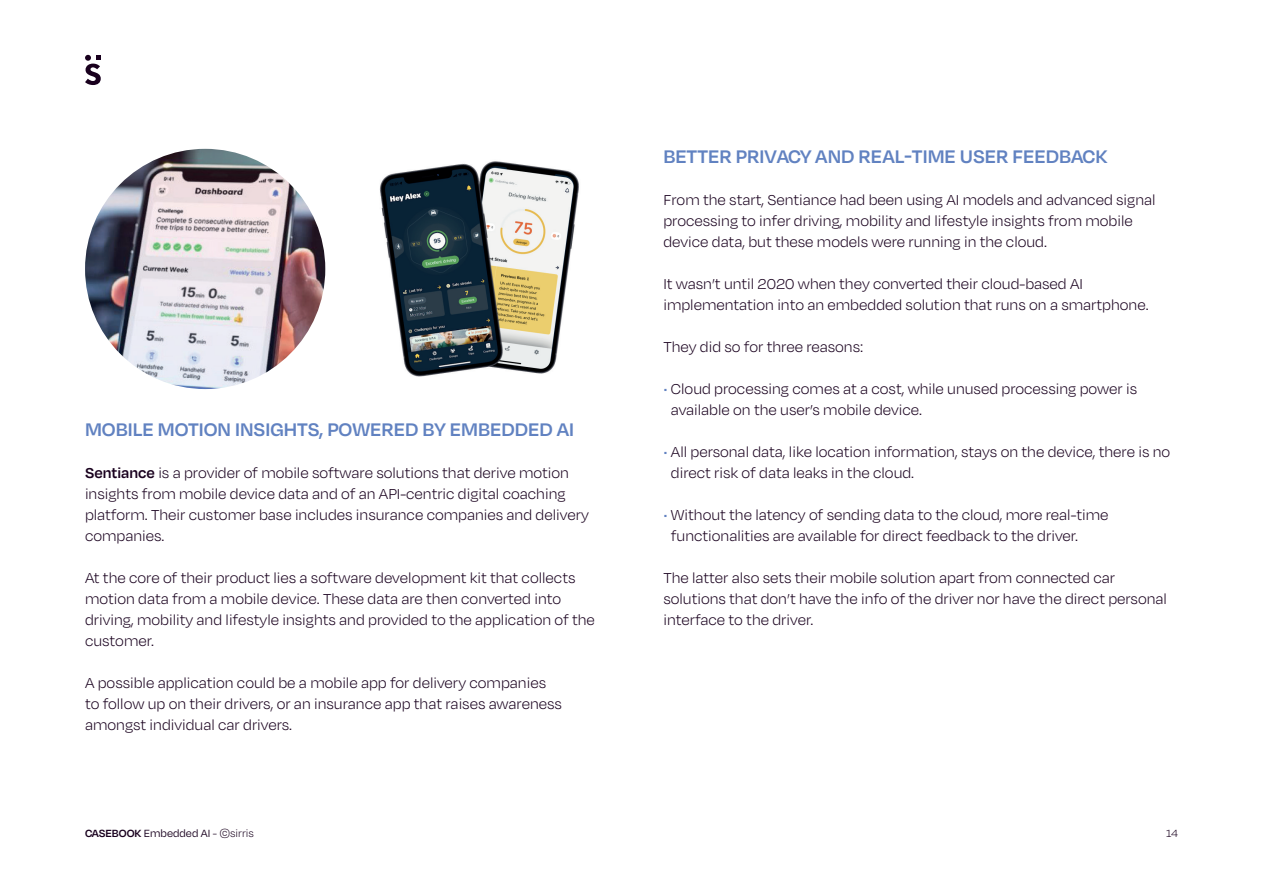
<style>
.page{position:relative;width:1263px;height:893px;background:#fff}
.page>*{position:absolute;margin:0;border:0;box-sizing:border-box;transform-origin:0 0}
.t1{font:600 21px "Degular";color:#6182c1}
.t2{font:300 16.5px/21px "Degular";color:#19001e}
.t3{font:12px "Degular";color:#19001e}
.t4{font:300 12px "Degular";color:#19001e}
.s1{font-weight:600}
.s2{color:#6182c1}
.s3{font-weight:300}
</style>
<div class="page">
<svg style="left:85px;top:55px;width:16px;height:30px"></svg>
<img style="left:85px;top:149px;width:240px;height:240px;border-radius:120px">
<img style="left:380px;top:161px;width:199px;height:216px">
<p class="t1" style="left:85px;top:416px;width:490px">MOBILE MOTION INSIGHTS, POWERED BY EMBEDDED AI</p>
<p class="t2" style="left:85px;top:462px;width:505px"><span class="s1">Sentiance</span> is a provider of mobile software solutions that derive motion insights from mobile device data and of an API-centric digital coaching platform. Their customer base includes insurance companies and delivery companies.</p>
<p class="t2" style="left:85px;top:567px;width:511px">At the core of their product lies a software development kit that collects motion data from a mobile device. These data are then converted into driving, mobility and lifestyle insights and provided to the application of the customer.</p>
<p class="t2" style="left:85px;top:672px;width:478px">A possible application could be a mobile app for delivery companies to follow up on their drivers, or an insurance app that raises awareness amongst individual car drivers.</p>
<p class="t1" style="left:663px;top:143px;width:446px">BETTER PRIVACY AND REAL-TIME USER FEEDBACK</p>
<p class="t2" style="left:663px;top:189px;width:494px">From the start, Sentiance had been using AI models and advanced signal processing to infer driving, mobility and lifestyle insights from mobile device data, but these models were running in the cloud.</p>
<p class="t2" style="left:663px;top:273px;width:487px">It wasn’t until 2020 when they converted their cloud-based AI implementation into an embedded solution that runs on a smartphone.</p>
<p class="t2" style="left:663px;top:336px;width:201px">They did so for three reasons:</p>
<p class="t2" style="left:671px;top:378px;width:468px;text-indent:-8px"><span class="s2">•</span> Cloud processing comes at a cost, while unused processing power is available on the user’s mobile device.</p>
<p class="t2" style="left:671px;top:441px;width:501px;text-indent:-8px"><span class="s2">•</span> All personal data, like location information, stays on the device, there is no direct risk of data leaks in the cloud.</p>
<p class="t2" style="left:671px;top:504px;width:439px;text-indent:-8px"><span class="s2">•</span> Without the latency of sending data to the cloud, more real-time functionalities are available for direct feedback to the driver.</p>
<p class="t2" style="left:663px;top:567px;width:505px">The latter also sets their mobile solution apart from connected car solutions that don’t have the info of the driver nor have the direct personal interface to the driver.</p>
<p class="t3" style="left:85px;top:826px;width:170px"><span class="s1">CASEBOOK</span> Embedded AI <span class="s3">- ©sirris</span></p>
<p class="t4" style="left:1166px;top:826px;width:13px">14</p>
</div>
